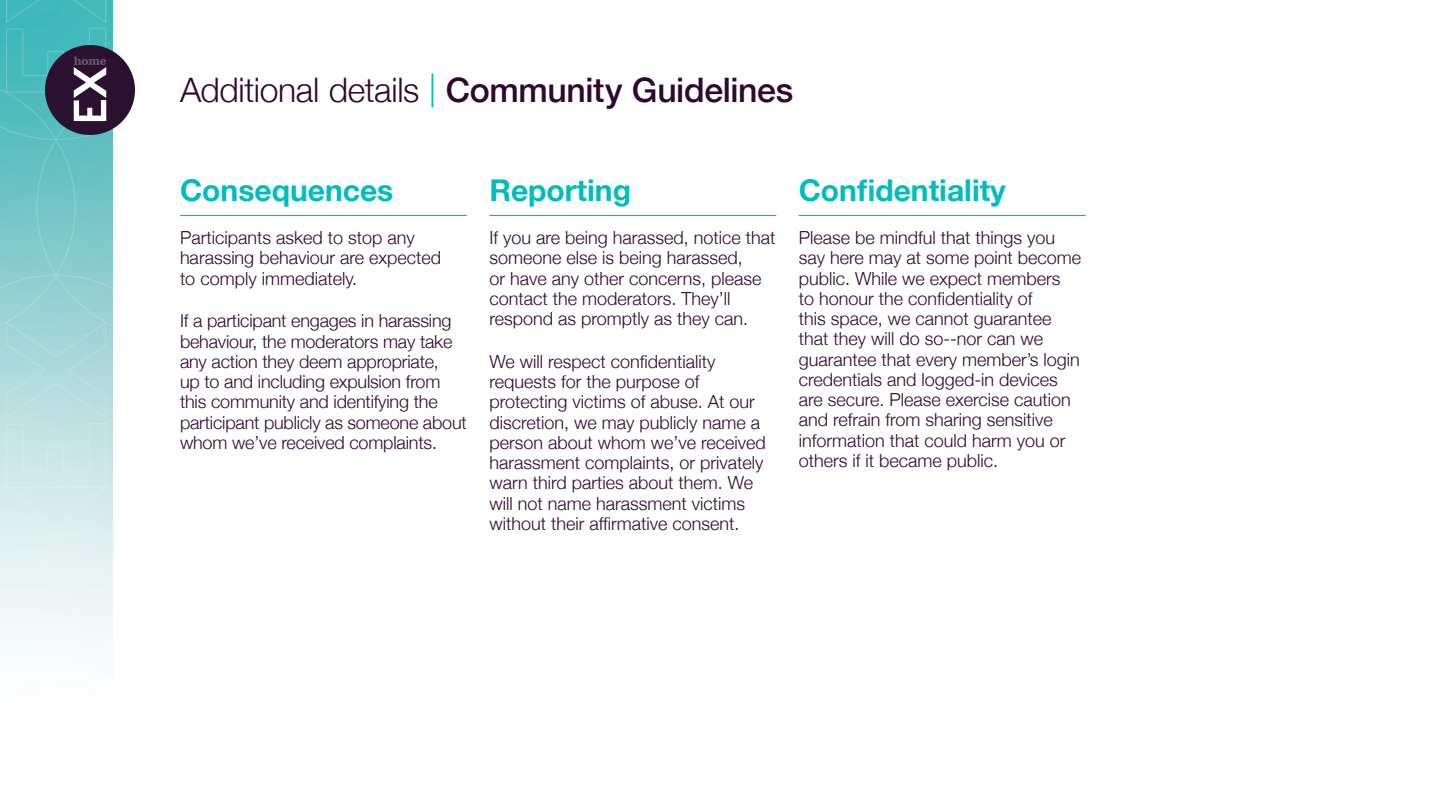
<style>
.page{position:relative;width:1440px;height:810px;background:#fff}
.page>*{position:absolute;margin:0;border:0;box-sizing:border-box;transform-origin:0 0}
.t1{font:500 33.75px "Helvetica Neue";letter-spacing:-.01em;color:#2d092d}
.t2{font:700 30px "Helvetica Neue";color:#00bcbf}
.t3{font:300 18px/20.2px "Helvetica Neue";color:#2d092d}
.s1{font-weight:300}
.s2{font-weight:300;color:#00bcbf}
</style>
<div class="page">
<hr style="left:180px;top:215px;width:287px;height:1px;background:#00bcbf">
<hr style="left:489px;top:215px;width:287px;height:1px;background:#00bcbf">
<hr style="left:799px;top:215px;width:287px;height:1px;background:#00bcbf">
<div style="left:45px;top:45px;width:90px;height:90px;background:#2b1130;border-radius:50%"></div>
<svg style="left:0;top:0;width:112px;height:644px;background:#9bcccf"></svg>
<h1 class="t1" style="left:180px;top:63px;width:615px"><span class="s1">Additional details</span> <span class="s2">|</span> Community Guidelines</h1>
<h2 class="t2" style="left:180px;top:167px;width:215px">Consequences</h2>
<p class="t3" style="left:180px;top:226px;width:263px">Participants asked to stop any harassing behaviour are expected to comply immediately.</p>
<p class="t3" style="left:180px;top:310px;width:288px">If a participant engages in harassing behaviour, the moderators may take any action they deem appropriate,<br>up to and including expulsion from this community and identifying the participant publicly as someone about whom we’ve received complaints.</p>
<h2 class="t2" style="left:489px;top:167px;width:143px">Reporting</h2>
<p class="t3" style="left:489px;top:226px;width:288px">If you are being harassed, notice that someone else is being harassed,<br>or have any other concerns, please contact the moderators. They’ll respond as promptly as they can.</p>
<p class="t3" style="left:489px;top:350px;width:278px">We will respect confidentiality requests for the purpose of protecting victims of abuse. At our discretion, we may publicly name a person about whom we’ve received harassment complaints, or privately warn third parties about them. We will not name harassment victims without their affirmative consent.</p>
<h2 class="t2" style="left:799px;top:167px;width:209px">Confidentiality</h2>
<p class="t3" style="left:799px;top:226px;width:284px">Please be mindful that things you say here may at some point become public. While we expect members<br>to honour the confidentiality of<br>this space, we cannot guarantee that they will do so--nor can we guarantee that every member’s login credentials and logged-in devices are secure. Please exercise caution and refrain from sharing sensitive information that could harm you or others if it became public.</p>
</div>
